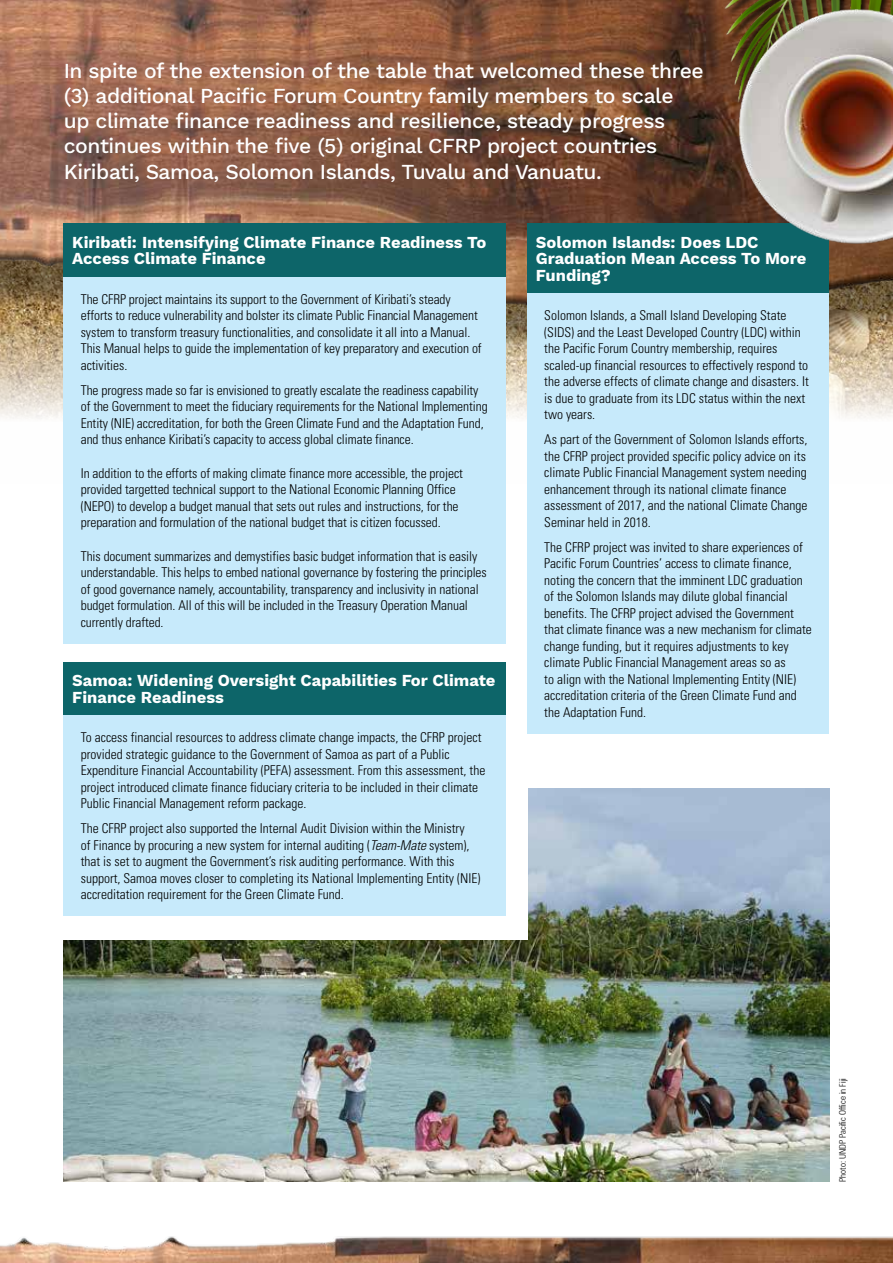
<style>
.page{position:relative;width:893px;height:1263px;background:#fff}
.page>*{position:absolute;margin:0;border:0;box-sizing:border-box;transform-origin:0 0}
.t1{font:500 21px/25.2px "Work Sans";letter-spacing:-.02em;color:#fff}
.t2{font:700 16.5px/16.5px "Work Sans";color:#fff}
.t3{font:300 condensed 13.5px/16.5px "Univers";color:#000}
.t4{font:300 condensed 9px "Zurich BT";color:#000}
.s1{font-style:italic}
</style>
<div class="page">
<img style="left:64px;top:788px;width:765px;height:394px">
<div style="left:52px;top:662px;width:475px;height:277px;background:#fff"></div>
<img style="left:0;top:365px;width:893px;height:118px">
<img style="left:0;top:0;width:893px;height:333px">
<div style="left:64px;top:224px;width:442px;height:53px;background:#0d6569"></div>
<div style="left:64px;top:277px;width:442px;height:367px;background:#c7eafb"></div>
<div style="left:64px;top:662px;width:442px;height:53px;background:#0d6569"></div>
<div style="left:64px;top:715px;width:442px;height:201px;background:#c7eafb"></div>
<div style="left:527px;top:224px;width:302px;height:69px;background:#0d6569"></div>
<div style="left:527px;top:293px;width:302px;height:440px;background:#c7eafb"></div>
<img style="left:709px;top:0;width:184px;height:145px">
<img style="left:0;top:1236px;width:893px;height:27px">
<img style="left:736px;top:6px;width:157px;height:241px">
<p class="t1" style="left:64px;top:59px;width:641px">In spite of the extension of the table that welcomed these three (3) additional Pacific Forum Country family members to scale up climate finance readiness and resilience, steady progress continues within the five (5) original CFRP project countries Kiribati, Samoa, Solomon Islands, Tuvalu and Vanuatu.</p>
<p class="t2" style="left:72px;top:234px;width:416px">Kiribati: Intensifying Climate Finance Readiness To<br>Access Climate Finance</p>
<p class="t3" style="left:81px;top:290px;width:402px">The CFRP project maintains its support to the Government of Kiribati’s steady efforts to reduce vulnerability and bolster its climate Public Financial Management system to transform treasury functionalities, and consolidate it all into a Manual.<br>This Manual helps to guide the implementation of key preparatory and execution of activities.</p>
<p class="t3" style="left:81px;top:381px;width:408px">The progress made so far is envisioned to greatly escalate the readiness capability of the Government to meet the fiduciary requirements for the National Implementing Entity (NIE) accreditation, for both the Green Climate Fund and the Adaptation Fund, and thus enhance Kiribati’s capacity to access global climate finance.</p>
<p class="t3" style="left:81px;top:464px;width:384px">In addition to the efforts of making climate finance more accessible, the project provided targetted technical support to the National Economic Planning Office (NEPO) to develop a budget manual that sets out rules and instructions, for the preparation and formulation of the national budget that is citizen focussed.</p>
<p class="t3" style="left:81px;top:547px;width:407px">This document summarizes and demystifies basic budget information that is easily understandable. This helps to embed national governance by fostering the principles of good governance namely, accountability, transparency and inclusivity in national budget formulation. All of this will be included in the Treasury Operation Manual currently drafted.</p>
<p class="t2" style="left:72px;top:673px;width:425px">Samoa: Widening Oversight Capabilities For Climate<br>Finance Readiness</p>
<p class="t3" style="left:81px;top:729px;width:406px">To access financial resources to address climate change impacts, the CFRP project provided strategic guidance to the Government of Samoa as part of a Public Expenditure Financial Accountability (PEFA) assessment. From this assessment, the project introduced climate finance fiduciary criteria to be included in their climate Public Financial Management reform package.</p>
<p class="t3" style="left:81px;top:820px;width:401px">The CFRP project also supported the Internal Audit Division within the Ministry<br>of Finance by procuring a new system for internal auditing (<span class="s1">Team-Mate</span> system), that is set to augment the Government’s risk auditing performance. With this support, Samoa moves closer to completing its National Implementing Entity (NIE) accreditation requirement for the Green Climate Fund.</p>
<p class="t2" style="left:536px;top:234px;width:272px">Solomon Islands: Does LDC<br>Graduation Mean Access To More<br>Funding?</p>
<p class="t3" style="left:544px;top:307px;width:266px">Solomon Islands, a Small Island Developing State (SIDS) and the Least Developed Country (LDC) within the Pacific Forum Country membership, requires scaled-up financial resources to effectively respond to the adverse effects of climate change and disasters. It is due to graduate from its LDC status within the next two years.</p>
<p class="t3" style="left:544px;top:431px;width:265px">As part of the Government of Solomon Islands efforts, the CFRP project provided specific policy advice on its climate Public Financial Management system needing enhancement through its national climate finance assessment of 2017, and the national Climate Change Seminar held in 2018.</p>
<p class="t3" style="left:544px;top:538px;width:269px">The CFRP project was invited to share experiences of Pacific Forum Countries’ access to climate finance, noting the concern that the imminent LDC graduation of the Solomon Islands may dilute global financial benefits. The CFRP project advised the Government that climate finance was a new mechanism for climate change funding, but it requires adjustments to key climate Public Financial Management areas so as<br>to align with the National Implementing Entity (NIE) accreditation criteria of the Green Climate Fund and the Adaptation Fund.</p>
<p class="t4" style="left:837px;top:1182px;width:105px;rotate:-90deg">Photo: UNDP Pacific Office in Fiji</p>
</div>
